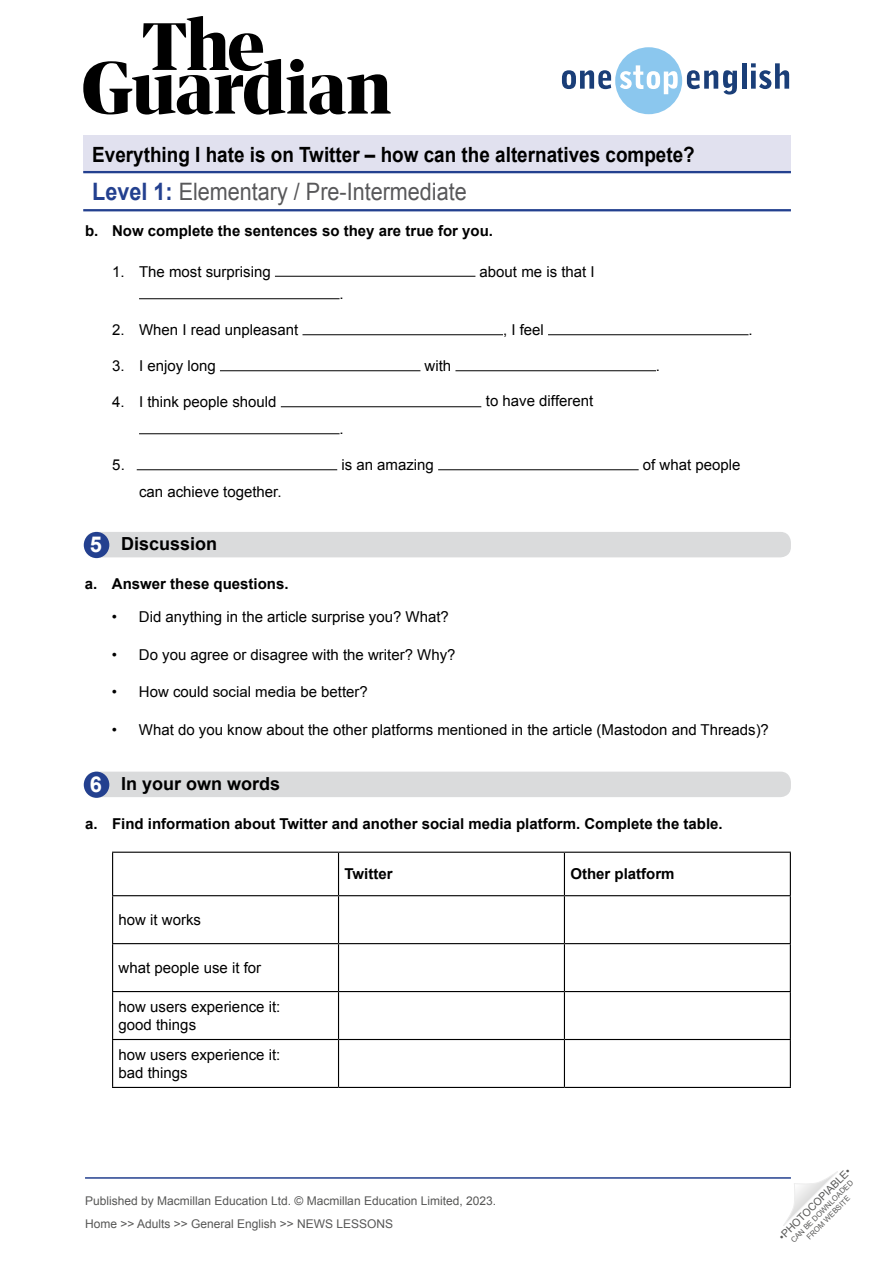
<style>
.page{position:relative;width:893px;height:1263px;background:#fff}
.page>*{position:absolute;margin:0;border:0;box-sizing:border-box;transform-origin:0 0}
.t1{font:24px "Arial";color:#58585a;scale:.9 1}
.WS__Exercise_title{font:700 21.9px "Arial";color:#fff}
.t2{font:700 21px "Arial";color:#000;scale:.9 1}
.WS__Exercise_title-2{font:700 18px "Arial";color:#000}
.WS__Bullet{font:15px/18px "Arial";color:#000}
.TN__Body_text{font:700 15px "Arial";color:#000}
.t3{font:12px/23px "Arial";color:#575756}
.t4{font:10.5px "Arial";color:#575756}
.t5{font:7.5px/9px "Arial";color:#575756;text-align:center}
.s1{font-weight:700;color:#23408f}
.s2{font-style:inherit}
</style>
<div class="page">
<svg style="left:783px;top:1171px;width:55px;height:55px"></svg>
<svg style="left:83px;top:16px;width:308px;height:99px"></svg>
<svg style="left:562px;top:47px;width:175px;height:67px"></svg>
<hr style="left:742px;top:63px;width:4px;height:26px;background:#1a3e78">
<svg style="left:751px;top:63px;width:38px;height:26px"></svg>
<hr style="left:85px;top:1177px;width:706px;height:2px;background:#23408f">
<div style="left:83px;top:136px;width:708px;height:37px;background:#e1e1ef"></div>
<hr style="left:83px;top:171px;width:708px;height:2px;background:#23408f">
<hr style="left:83px;top:209px;width:708px;height:2px;background:#23408f">
<div style="left:85px;top:532px;width:706px;height:25px;background:#dadbdc;border-radius:10px"></div>
<div style="left:85px;top:772px;width:706px;height:25px;background:#dadbdc;border-radius:10px"></div>
<div style="left:84px;top:532px;width:25px;height:26px;background:#23408f;border-radius:50%"></div>
<div style="left:84px;top:772px;width:25px;height:26px;background:#23408f;border-radius:50%"></div>
<hr style="left:275px;top:276px;width:200px;height:1px;background:#000">
<hr style="left:139px;top:298px;width:201px;height:1px;background:#000">
<hr style="left:302px;top:334px;width:201px;height:1px;background:#000">
<hr style="left:548px;top:334px;width:200px;height:1px;background:#000">
<hr style="left:220px;top:370px;width:200px;height:1px;background:#000">
<hr style="left:455px;top:370px;width:201px;height:1px;background:#000">
<hr style="left:281px;top:406px;width:200px;height:1px;background:#000">
<hr style="left:139px;top:433px;width:201px;height:1px;background:#000">
<hr style="left:137px;top:469px;width:200px;height:1px;background:#000">
<hr style="left:438px;top:469px;width:201px;height:1px;background:#000">
<hr style="left:112px;top:852px;width:227px;height:1px;background:#000">
<hr style="left:112px;top:853px;width:1px;height:42px;background:#000">
<hr style="left:339px;top:852px;width:225px;height:1px;background:#000">
<hr style="left:338px;top:853px;width:1px;height:42px;background:#000">
<hr style="left:564px;top:852px;width:227px;height:1px;background:#000">
<hr style="left:564px;top:853px;width:1px;height:42px;background:#000">
<hr style="left:790px;top:853px;width:1px;height:42px;background:#000">
<hr style="left:112px;top:895px;width:227px;height:1px;background:#000">
<hr style="left:112px;top:896px;width:1px;height:47px;background:#000">
<hr style="left:339px;top:895px;width:225px;height:1px;background:#000">
<hr style="left:338px;top:896px;width:1px;height:47px;background:#000">
<hr style="left:564px;top:895px;width:227px;height:1px;background:#000">
<hr style="left:564px;top:896px;width:1px;height:47px;background:#000">
<hr style="left:790px;top:896px;width:1px;height:47px;background:#000">
<hr style="left:112px;top:943px;width:227px;height:1px;background:#000">
<hr style="left:112px;top:944px;width:1px;height:47px;background:#000">
<hr style="left:339px;top:943px;width:225px;height:1px;background:#000">
<hr style="left:338px;top:944px;width:1px;height:47px;background:#000">
<hr style="left:564px;top:943px;width:227px;height:1px;background:#000">
<hr style="left:564px;top:944px;width:1px;height:47px;background:#000">
<hr style="left:790px;top:944px;width:1px;height:47px;background:#000">
<hr style="left:112px;top:991px;width:227px;height:1px;background:#000">
<hr style="left:112px;top:992px;width:1px;height:47px;background:#000">
<hr style="left:339px;top:991px;width:225px;height:1px;background:#000">
<hr style="left:338px;top:992px;width:1px;height:47px;background:#000">
<hr style="left:564px;top:991px;width:227px;height:1px;background:#000">
<hr style="left:564px;top:992px;width:1px;height:47px;background:#000">
<hr style="left:790px;top:992px;width:1px;height:47px;background:#000">
<hr style="left:112px;top:1039px;width:227px;height:1px;background:#000">
<hr style="left:112px;top:1040px;width:1px;height:47px;background:#000">
<hr style="left:339px;top:1039px;width:225px;height:1px;background:#000">
<hr style="left:338px;top:1040px;width:1px;height:47px;background:#000">
<hr style="left:564px;top:1039px;width:227px;height:1px;background:#000">
<hr style="left:564px;top:1040px;width:1px;height:47px;background:#000">
<hr style="left:790px;top:1040px;width:1px;height:47px;background:#000">
<hr style="left:112px;top:1087px;width:227px;height:1px;background:#000">
<hr style="left:339px;top:1087px;width:225px;height:1px;background:#000">
<hr style="left:564px;top:1087px;width:227px;height:1px;background:#000">
<h3 class="t2" style="left:92px;top:141px;width:671px">Everything I hate is on Twitter – how can the alternatives compete?</h3>
<h1 class="t1" style="left:92px;top:176px;width:418px"><span class="s1">Level 1:</span> Elementary / Pre-Intermediate</h1>
<p class="TN__Body_text" style="left:85px;top:221px;width:409px">b. Now complete the sentences so they are true for you.</p>
<p class="WS__Bullet" style="left:112px;top:262px;width:160px">1. The most surprising</p>
<p class="WS__Bullet" style="left:480px;top:262px;width:117px">about me is that I</p>
<p class="WS__Bullet" style="left:340px;top:285px;width:6px">.</p>
<p class="WS__Bullet" style="left:112px;top:321px;width:188px">2. When I read unpleasant</p>
<p class="WS__Bullet" style="left:503px;top:321px;width:42px">, I feel</p>
<p class="WS__Bullet" style="left:748px;top:321px;width:6px">.</p>
<p class="WS__Bullet" style="left:112px;top:357px;width:105px">3. I enjoy long</p>
<p class="WS__Bullet" style="left:425px;top:357px;width:28px">with</p>
<p class="WS__Bullet" style="left:656px;top:357px;width:6px">.</p>
<p class="WS__Bullet" style="left:112px;top:393px;width:166px">4. I think people should</p>
<p class="WS__Bullet" style="left:486px;top:391px;width:109px">to have different</p>
<p class="WS__Bullet" style="left:340px;top:420px;width:6px">.</p>
<p class="WS__Bullet" style="left:112px;top:456px;width:14px">5.</p>
<p class="WS__Bullet" style="left:341px;top:456px;width:94px">is an amazing</p>
<p class="WS__Bullet" style="left:643px;top:456px;width:99px">of what people</p>
<p class="WS__Bullet" style="left:139px;top:483px;width:144px">can achieve together.</p>
<p class="WS__Exercise_title-2" style="left:121px;top:532px;width:98px">Discussion</p>
<p class="TN__Body_text" style="left:85px;top:574px;width:205px"><span class="s2">a.</span> Answer these questions.</p>
<p class="WS__Bullet" style="left:112px;top:608px;width:339px">• Did anything in the article surprise you? What?</p>
<p class="WS__Bullet" style="left:112px;top:646px;width:345px">• Do you agree or disagree with the writer? Why?</p>
<p class="WS__Bullet" style="left:112px;top:683px;width:258px">• How could <span class="s2">social media</span> be better?</p>
<p class="WS__Bullet" style="left:112px;top:721px;width:659px">• What do you know about the other platforms <span class="s2">mentioned</span> in the article (Mastodon and Threads)?</p>
<p class="WS__Exercise_title-2" style="left:121px;top:772px;width:161px">In your own words</p>
<p class="TN__Body_text" style="left:85px;top:814px;width:639px">a. Find information about Twitter and another social media platform. Complete the table.</p>
<p class="TN__Body_text" style="left:345px;top:864px;width:50px">Twitter</p>
<p class="TN__Body_text" style="left:570px;top:864px;width:106px">Other platform</p>
<p class="WS__Bullet" style="left:119px;top:911px;width:84px">how it works</p>
<p class="WS__Bullet" style="left:119px;top:959px;width:144px">what people use it for</p>
<p class="WS__Bullet" style="left:119px;top:998px;width:163px">how users experience it: good things</p>
<p class="WS__Bullet" style="left:119px;top:1046px;width:163px">how users experience it: bad things</p>
<p class="WS__Exercise_title" style="left:90px;top:530px;width:14px">5</p>
<p class="WS__Exercise_title" style="left:90px;top:770px;width:14px">6</p>
<p class="t3" style="left:85px;top:1189px;width:413px">Published by Macmillan Education Ltd. © Macmillan Education Limited, 2023.<br>Home &gt;&gt; Adults &gt;&gt; General English &gt;&gt; NEWS LESSONS</p>
<p class="t4" style="left:776px;top:1233px;width:99px;rotate:-45deg">•PHOTOCOPIABLE•</p>
<p class="t5" style="left:789px;top:1238px;width:86px;rotate:-45deg">CAN BE DOWNLOADED<br>FROM WEBSITE</p>
</div>
